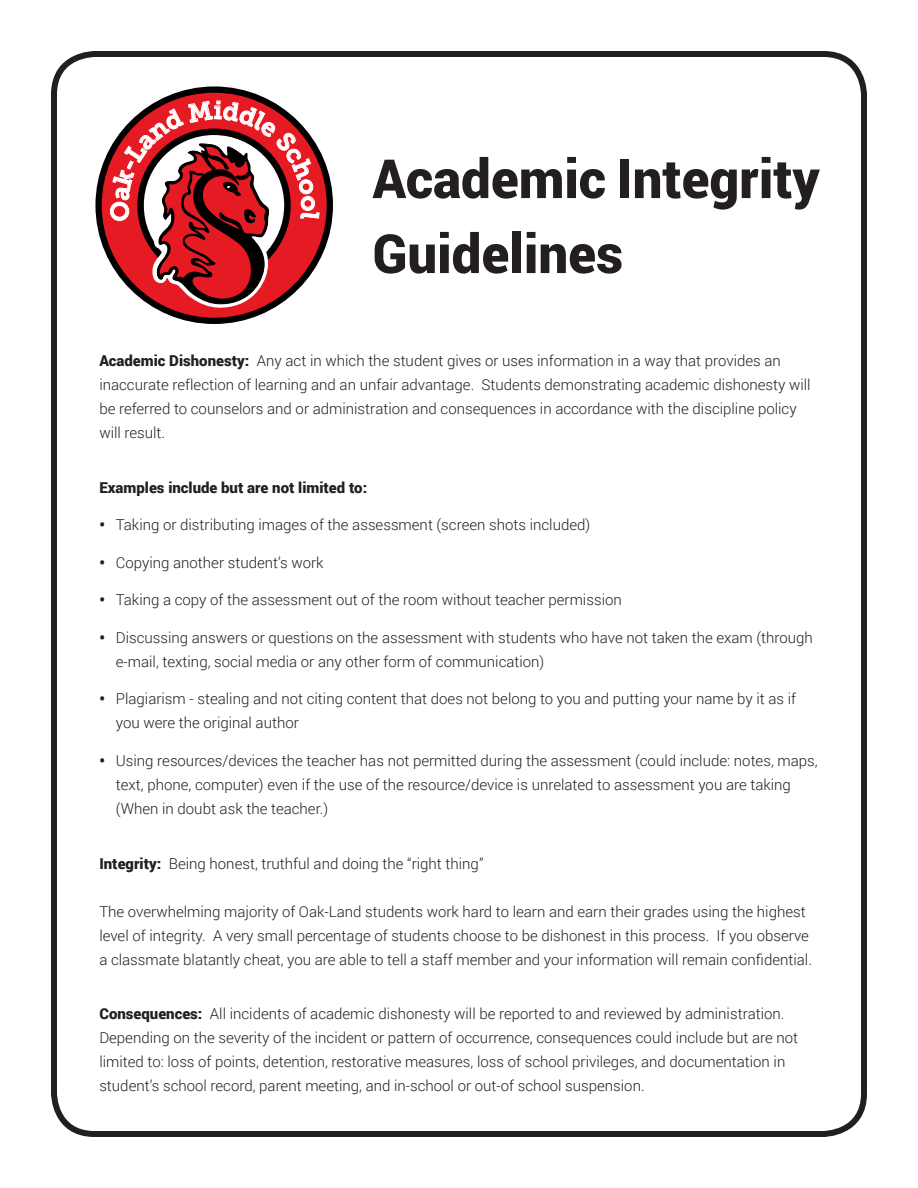
<style>
.page{position:relative;width:918px;height:1188px;background:#fff}
.page>*{position:absolute;margin:0;border:0;box-sizing:border-box;transform-origin:0 0}
.t1{font:900 54px/75px "Roboto";color:#231f20}
.t2{font:300 15px/24px "Roboto";color:#231f20}
.t3{font:900 15px "Roboto";color:#231f20}
.s1{font-weight:900}
</style>
<div class="page">
<div style="left:51px;top:51px;width:816px;height:1086px;border:6px solid #231f20;border-radius:40px"></div>
<svg style="left:99px;top:90px;width:231px;height:231px;background:#a51219"></svg>
<div style="left:95px;top:86px;width:238px;height:238px;border:6px solid #000001;border-radius:50%"></div>
<svg style="left:110px;top:100px;width:210px;height:211px"></svg>
<p class="t1" style="left:372px;top:139px;width:449px">Academic Integrity<br>Guidelines</p>
<p class="t2" style="left:99px;top:348px;width:713px"><span class="s1">Academic Dishonesty:</span> Any act in which the student gives or uses information in a way that provides an inaccurate reflection of learning and an unfair advantage. Students demonstrating academic dishonesty will be referred to counselors and or administration and consequences in accordance with the discipline policy will result.</p>
<p class="t3" style="left:99px;top:477px;width:269px">Examples include but are not limited to:</p>
<p class="t2" style="left:99px;top:512px;width:492px"><span class="s1">•</span> Taking or distributing images of the assessment (screen shots included)</p>
<p class="t2" style="left:99px;top:550px;width:226px"><span class="s1">•</span> Copying another student’s work</p>
<p class="t2" style="left:99px;top:587px;width:524px"><span class="s1">•</span> Taking a copy of the assessment out of the room without teacher permission</p>
<p class="t2" style="left:116px;top:625px;width:699px;text-indent:-16px"><span class="s1">•</span> Discussing answers or questions on the assessment with students who have not taken the exam (through e-mail, texting, social media or any other form of communication)</p>
<p class="t2" style="left:116px;top:686px;width:682px;text-indent:-16px"><span class="s1">•</span> Plagiarism - stealing and not citing content that does not belong to you and putting your name by it as if you were the original author</p>
<p class="t2" style="left:116px;top:748px;width:703px;text-indent:-16px"><span class="s1">•</span> Using resources/devices the teacher has not permitted during the assessment (could include: notes, maps, text, phone, computer) even if the use of the resource/device is unrelated to assessment you are taking (When in doubt ask the teacher.)</p>
<p class="t2" style="left:99px;top:851px;width:386px"><span class="s1">Integrity:</span> Being honest, truthful and doing the “right thing”</p>
<p class="t2" style="left:99px;top:899px;width:714px">The overwhelming majority of Oak-Land students work hard to learn and earn their grades using the highest level of integrity. A very small percentage of students choose to be dishonest in this process. If you observe a classmate blatantly cheat, you are able to tell a staff member and your information will remain confidential.</p>
<p class="t2" style="left:99px;top:1001px;width:700px"><span class="s1">Consequences:</span> All incidents of academic dishonesty will be reported to and reviewed by administration.<br>Depending on the severity of the incident or pattern of occurrence, consequences could include but are not limited to: loss of points, detention, restorative measures, loss of school privileges, and documentation in student’s school record, parent meeting, and in-school or out-of school suspension.</p>
</div>
